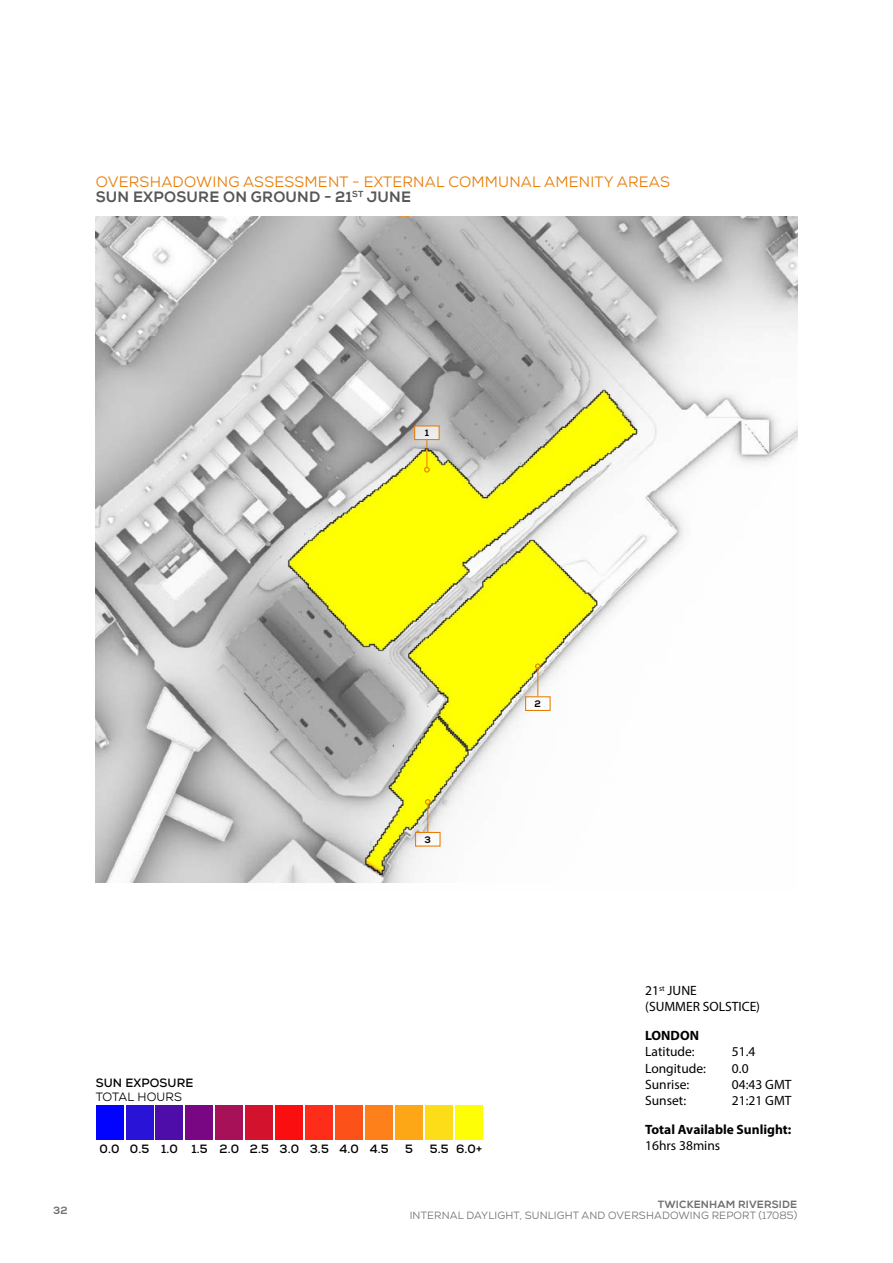
<style>
.page{position:relative;width:893px;height:1263px;background:#fff}
.page>*{position:absolute;margin:0;border:0;box-sizing:border-box;transform-origin:0 0}
.t1{font:15px/15px "Nexa";letter-spacing:.015em;color:#e87a00}
.t2{font:13.5px/16.2px "Myriad Pro";color:#000}
.t3{font:700 13.5px "Myriad Pro";color:#000}
.t4{font:700 12px "Nexa";letter-spacing:.01em;color:#000}
.t5{font:12px "Nexa";letter-spacing:.01em;color:#000}
.t6{font:10.5px "Nexa";letter-spacing:.005em;color:#706f6f}
.t7{font:800 10.5px "Nexa";letter-spacing:.015em;color:#706f6f}
.t8{font:800 9.45px "Nexa";color:#000}
.s1{font-weight:800;color:#575756}
</style>
<div class="page">
<img style="left:96px;top:217px;width:701px;height:665px">
<svg style="left:95px;top:218px;width:595px;height:573px;background:#bfbfbf"></svg>
<img style="left:246px;top:365px;width:551px;height:518px">
<svg style="left:414px;top:425px;width:26px;height:48px"></svg>
<svg style="left:525px;top:663px;width:26px;height:48px"></svg>
<svg style="left:414px;top:799px;width:27px;height:48px"></svg>
<div style="left:96px;top:1106px;width:27px;height:34px;background:#0203ff"></div>
<div style="left:126px;top:1106px;width:27px;height:34px;background:#2813d7"></div>
<div style="left:156px;top:1106px;width:27px;height:34px;background:#4e0ca9"></div>
<div style="left:186px;top:1106px;width:27px;height:34px;background:#790784"></div>
<div style="left:216px;top:1106px;width:27px;height:34px;background:#a61158"></div>
<div style="left:245px;top:1106px;width:28px;height:34px;background:#d3122e"></div>
<div style="left:275px;top:1106px;width:28px;height:34px;background:#fb0e10"></div>
<div style="left:305px;top:1106px;width:28px;height:34px;background:#fd2d19"></div>
<div style="left:335px;top:1106px;width:28px;height:34px;background:#fc521a"></div>
<div style="left:365px;top:1106px;width:28px;height:34px;background:#fe801b"></div>
<div style="left:395px;top:1106px;width:28px;height:34px;background:#fda717"></div>
<div style="left:425px;top:1106px;width:28px;height:34px;background:#fcdd17"></div>
<div style="left:455px;top:1106px;width:28px;height:34px;background:#feff06"></div>
<p class="t1" style="left:96px;top:174px;width:576px">OVERSHADOWING ASSESSMENT - EXTERNAL COMMUNAL AMENITY AREAS<br><span class="s1">SUN EXPOSURE ON GROUN D - 21</span><sup>ST</sup> <span class="s1">JUN E</span></p>
<p class="t8" style="left:425px;top:427px;width:6px">1</p>
<p class="t8" style="left:425px;top:833px;width:8px">3</p>
<p class="t8" style="left:535px;top:698px;width:8px">2</p>
<p class="t7" style="left:53px;top:1203px;width:16px">32</p>
<p class="t4" style="left:96px;top:1075px;width:99px">SUN EXPOSURE</p>
<p class="t5" style="left:96px;top:1089px;width:88px">TOTAL HOURS</p>
<p class="t2" style="left:645px;top:982px;width:116px">21<sup>st</sup> JUNE<br>(SUMMER SOLSTICE)</p>
<p class="t3" style="left:645px;top:1027px;width:55px">LONDON</p>
<p class="t2" style="left:645px;top:1043px;width:51px">Latitude:</p>
<p class="t2" style="left:732px;top:1043px;width:25px">51.4</p>
<p class="t2" style="left:645px;top:1060px;width:62px">Longitude:</p>
<p class="t2" style="left:732px;top:1060px;width:18px">0.0</p>
<p class="t2" style="left:645px;top:1076px;width:46px">Sunrise:</p>
<p class="t2" style="left:732px;top:1076px;width:61px">04:43 GMT</p>
<p class="t2" style="left:645px;top:1092px;width:42px">Sunset:</p>
<p class="t2" style="left:732px;top:1092px;width:61px">21:21 GMT</p>
<p class="t3" style="left:645px;top:1121px;width:148px">Total Available Sunlight:</p>
<p class="t4" style="left:100px;top:1141px;width:291px">0.0 0.5 1.0 1.5 2.0 2.5 3.0 3.5 4.0 4.5</p>
<p class="t4" style="left:405px;top:1141px;width:9px">5</p>
<p class="t2" style="left:645px;top:1137px;width:77px">16hrs 38mins</p>
<p class="t4" style="left:430px;top:1141px;width:54px">5.5 6.0+</p>
<p class="t7" style="left:658px;top:1198px;width:100px">TWICKENHAM RIVERS</p>
<p class="t7" style="left:779px;top:1198px;width:12px">IDE</p>
<p class="t6" style="left:410px;top:1209px;width:12px">INTERNAL</p>
<p class="t6" style="left:466px;top:1209px;width:16px">DAYLIGHT</p>
<p class="t6" style="left:519px;top:1209px;width:20px">, SUNLIGHT</p>
<p class="t6" style="left:581px;top:1209px;width:9px">AND</p>
<p class="t6" style="left:608px;top:1209px;width:17px">OVERSHADOWING</p>
<p class="t6" style="left:712px;top:1209px;width:16px">REPORT</p>
<p class="t6" style="left:758px;top:1209px;width:40px">(17085)</p>
</div>
